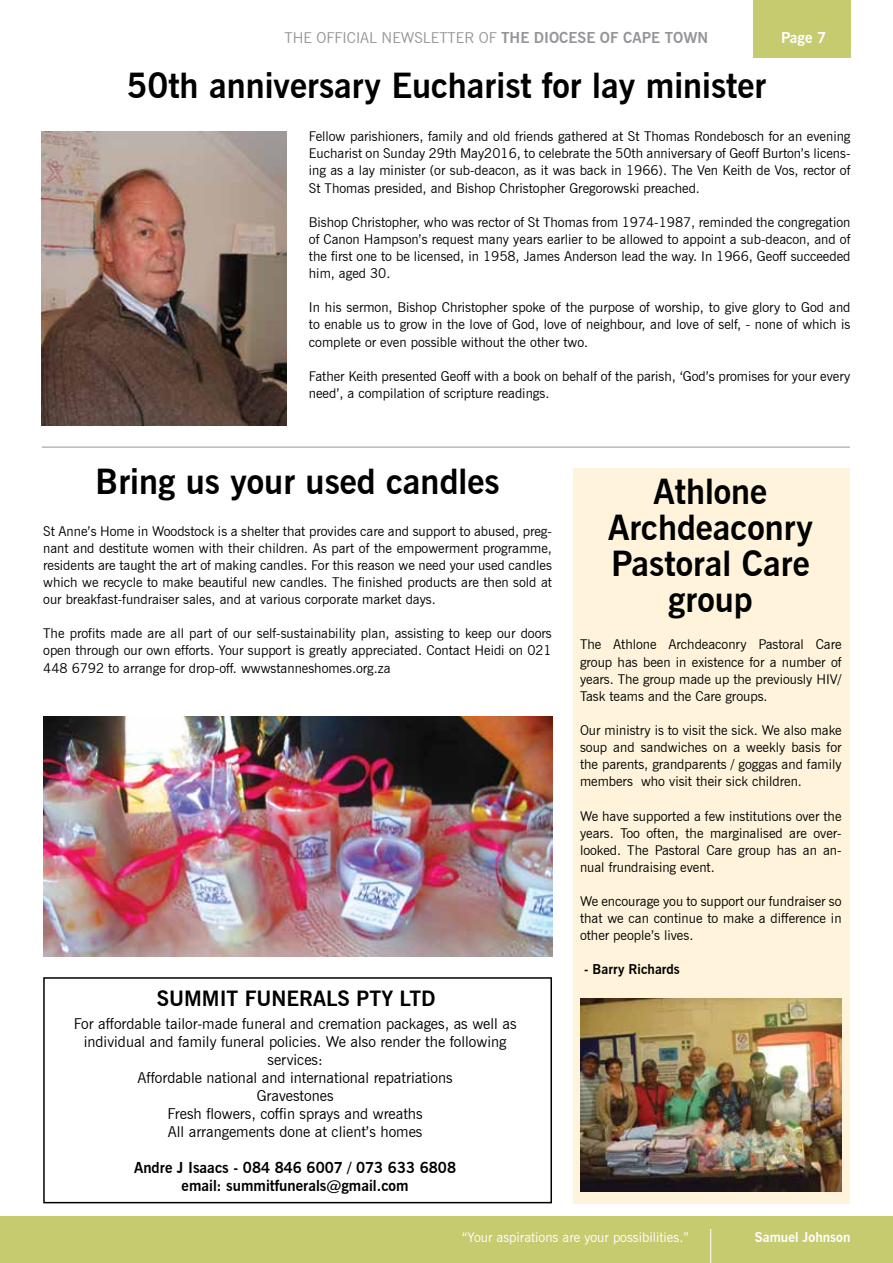
<style>
.page{position:relative;width:893px;height:1263px;background:#fff}
.page>*{position:absolute;margin:0;border:0;box-sizing:border-box;transform-origin:0 0}
.t1{font:700 34.5px/36px "News Gothic BT";color:#000;text-align:center}
.t2{font:700 21px "News Gothic BT";color:#000}
.t3{font:15px/18px "News Gothic BT";color:#000;text-align:center}
.t4{font:700 15px/18px "News Gothic BT";color:#000;text-align:center}
.t5{font:15px "News Gothic BT";color:#939598}
.t6{font:700 15px "News Gothic BT";color:#fff}
.t7{font:13.5px/17.1px "News Gothic BT";color:#000;text-align:justify}
.t8{font:13.5px "News Gothic BT";color:#fff}
.t9{font:700 13.5px "News Gothic BT";color:#000}
.t10{font:700 13.5px "News Gothic BT";color:#fff}
.s1{font-weight:700}
</style>
<div class="page">
<div style="left:753px;top:0;width:97px;height:57px;background:#c6cb70"></div>
<div style="left:0;top:1216px;width:893px;height:47px;background:#c6cb70"></div>
<hr style="left:710px;top:1229px;width:1px;height:34px;background:#fff">
<hr style="left:42px;top:447px;width:808px;height:1px;background:#939598">
<div style="left:43px;top:977px;width:509px;height:226px;border:2px solid #000"></div>
<img style="left:43px;top:716px;width:509px;height:241px">
<div style="left:573px;top:468px;width:277px;height:735px;background:#fff4db"></div>
<img style="left:580px;top:998px;width:261px;height:193px">
<img style="left:42px;top:131px;width:245px;height:294px">
<p class="t5" style="left:285px;top:29px;width:425px">THE OFFICIAL NEWSLETTER OF <span class="s1">THE DIOCESE OF CAPE TOWN</span></p>
<p class="t6" style="left:781px;top:29px;width:47px">Page 7</p>
<h1 class="t1" style="left:127px;top:68px;width:641px">50th anniversary Eucharist for lay minister</h1>
<p class="t7" style="left:309px;top:128px;width:543px">Fellow parishioners, family and old friends gathered at St Thomas Rondebosch for an evening Eucharist on Sunday 29th May2016, to celebrate the 50th anniversary of Geoff Burton’s licens&shy;ing as a lay minister (or sub-deacon, as it was back in 1966). The Ven Keith de Vos, rector of St Thomas presided, and Bishop Christopher Gregorowski preached.</p>
<p class="t7" style="left:309px;top:213px;width:543px">Bishop Christopher, who was rector of St Thomas from 1974-1987, reminded the congregation of Canon Hampson’s request many years earlier to be allowed to appoint a sub-deacon, and of the first one to be licensed, in 1958, James Anderson lead the way. In 1966, Geoff succeeded him, aged 30.</p>
<p class="t7" style="left:309px;top:299px;width:543px">In his sermon, Bishop Christopher spoke of the purpose of worship, to give glory to God and to enable us to grow in the love of God, love of neighbour, and love of self, - none of which is complete or even possible without the other two.</p>
<p class="t7" style="left:309px;top:367px;width:543px">Father Keith presented Geoff with a book on behalf of the parish, ‘God’s promises for your every need’, a compilation of scripture readings.</p>
<h1 class="t1" style="left:96px;top:464px;width:405px">Bring us your used candles</h1>
<p class="t7" style="left:43px;top:522px;width:510px">St Anne’s Home in Woodstock is a shelter that provides care and support to abused, preg&shy;nant and destitute women with their children. As part of the empowerment programme, residents are taught the art of making candles. For this reason we need your used candles which we recycle to make beautiful new candles. The finished products are then sold at our breakfast-fundraiser sales, and at various corporate market days.</p>
<p class="t7" style="left:43px;top:625px;width:510px">The profits made are all part of our self-sustainability plan, assisting to keep our doors open through our own efforts. Your support is greatly appreciated. Contact Heidi on 021<br>448 6792 to arrange for drop-off. wwwstanneshomes.org.za</p>
<h2 class="t2" style="left:157px;top:985px;width:280px">SUMMIT FUNERALS PTY LTD</h2>
<p class="t3" style="left:74px;top:1014px;width:444px">For affordable tailor-made funeral and cremation packages, as well as individual and family funeral policies. We also render the following services:<br>Affordable national and international repatriations<br>Gravestones<br>Fresh flowers, coffin sprays and wreaths<br>All arrangements done at client’s homes</p>
<p class="t4" style="left:134px;top:1158px;width:323px">Andre J Isaacs - 084 846 6007 / 073 633 6808 email: summitfunerals@gmail.com</p>
<h1 class="t1" style="left:608px;top:473px;width:206px">Athlone<br>Archdeaconry<br>Pastoral Care group</h1>
<p class="t7" style="left:580px;top:636px;width:263px">The Athlone Archdeaconry Pastoral Care group has been in existence for a number of years. The group made up the previously HIV/ Task teams and the Care groups.</p>
<p class="t7" style="left:580px;top:721px;width:263px">Our ministry is to visit the sick. We also make soup and sandwiches on a weekly basis for the parents, grandparents / goggas and family members who visit their sick children.</p>
<p class="t7" style="left:580px;top:807px;width:263px">We have supported a few institutions over the years. Too often, the marginalised are over&shy;looked. The Pastoral Care group has an an&shy;nual frundraising event.</p>
<p class="t7" style="left:580px;top:892px;width:263px">We encourage you to support our fundraiser so that we can continue to make a difference in other people’s lives.</p>
<p class="t9" style="left:584px;top:961px;width:97px">- Barry Richards</p>
<p class="t8" style="left:462px;top:1229px;width:228px">“Your aspirations are your possibilities.”</p>
<p class="t10" style="left:755px;top:1228px;width:97px">Samuel Johnson</p>
</div>
